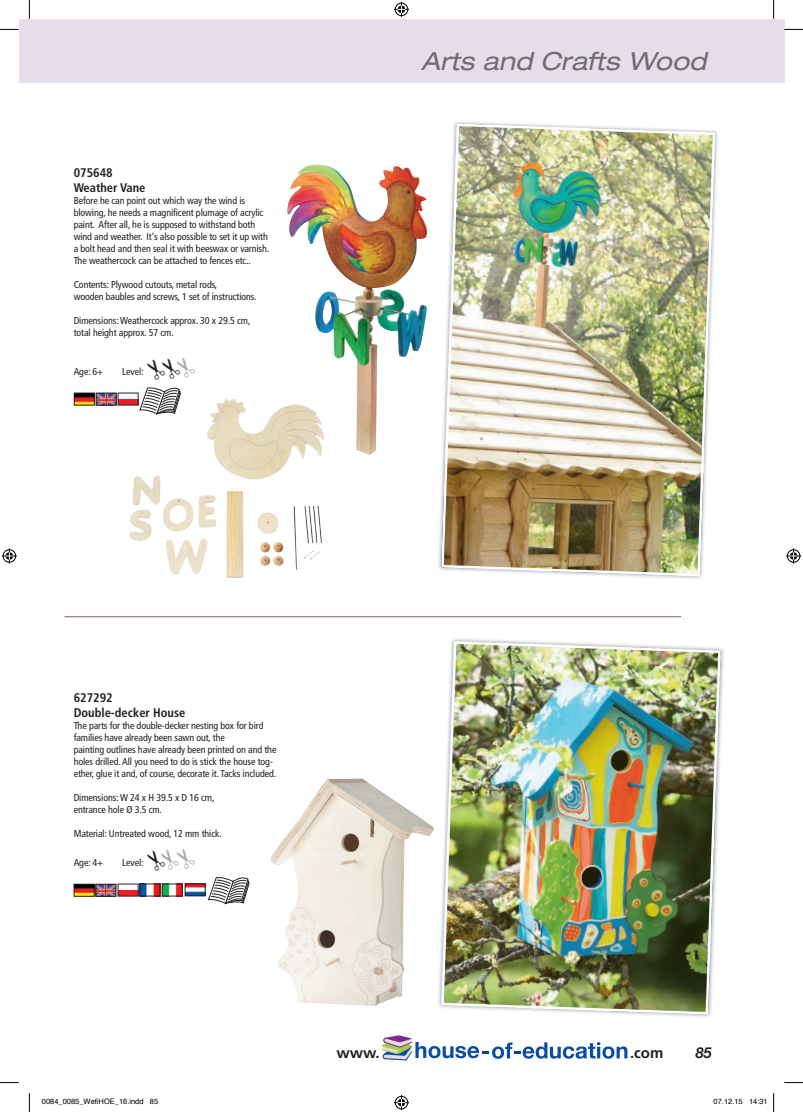
<style>
.page{position:relative;width:803px;height:1112px;background:#fff}
.page>*{position:absolute;margin:0;border:0;box-sizing:border-box;transform-origin:0 0}
.t1{font:italic expanded 25px "Helvetica Neue LT";color:#6c6d70}
.t2{font:700 15px "Frutiger LT";color:#231f20}
.t3{font:italic 700 15px "Helvetica Neue";color:#231f20;scale:.95 1}
.t4{font:700 condensed 12.5px/15px "Frutiger";color:#231f20}
.t5{font:condensed 10px/12px "Frutiger";letter-spacing:-.01em;color:#231f20}
.t6{font:7.5px "Helvetica";color:#000}
</style>
<div class="page">
<svg style="left:380px;top:1035px;width:247px;height:25px"></svg>
<div style="left:19px;top:19px;width:765px;height:64px;background:#e5dde9"></div>
<hr style="left:64px;top:616px;width:617px;height:1px;background:#82588e">
<div style="left:118px;top:399px;width:20px;height:6px;background:#ee1d23"></div>
<img style="left:76px;top:394px;width:17px;height:9px">
<div style="left:74px;top:392px;width:21px;height:13px;border:1px solid #231f20"></div>
<img style="left:98px;top:394px;width:17px;height:9px">
<div style="left:96px;top:392px;width:21px;height:13px;border:1px solid #231f20"></div>
<img style="left:440px;top:122px;width:277px;height:455px">
<img style="left:287px;top:164px;width:140px;height:291px">
<img style="left:129px;top:476px;width:10px;height:65px">
<img style="left:440px;top:639px;width:282px;height:376px">
<img style="left:270px;top:778px;width:164px;height:227px">
<div style="left:118px;top:890px;width:20px;height:5px;background:#ee1d23"></div>
<svg style="left:208px;top:877px;width:42px;height:26px"></svg>
<img style="left:76px;top:885px;width:16px;height:9px">
<div style="left:74px;top:883px;width:20px;height:13px;border:1px solid #231f20"></div>
<img style="left:98px;top:885px;width:16px;height:9px">
<div style="left:96px;top:883px;width:20px;height:13px;border:1px solid #231f20"></div>
<img style="left:142px;top:885px;width:16px;height:9px">
<img style="left:187px;top:885px;width:17px;height:9px">
<div style="left:185px;top:883px;width:21px;height:13px;border:1px solid #231f20"></div>
<img style="left:164px;top:885px;width:17px;height:9px">
<div style="left:162px;top:883px;width:21px;height:13px;border:1px solid #231f20"></div>
<svg style="left:0;top:29px;width:19px;height:1px"></svg>
<svg style="left:784px;top:29px;width:19px;height:1px"></svg>
<svg style="left:29px;top:0;width:1px;height:19px"></svg>
<svg style="left:29px;top:1093px;width:1px;height:18px"></svg>
<svg style="left:773px;top:0;width:1px;height:19px"></svg>
<svg style="left:773px;top:1093px;width:1px;height:18px"></svg>
<svg style="left:394px;top:2px;width:15px;height:15px"></svg>
<div style="left:394px;top:1094px;width:15px;height:16px;border:3px solid #fff;border-radius:50%"></div>
<svg style="left:394px;top:1094px;width:15px;height:15px"></svg>
<svg style="left:2px;top:548px;width:15px;height:15px"></svg>
<svg style="left:786px;top:548px;width:15px;height:15px"></svg>
<svg style="left:139px;top:356px;width:201px;height:222px"></svg>
<p class="t4" style="left:74px;top:165px;width:73px">075648<br>Weather Vane</p>
<p class="t5" style="left:74px;top:195px;width:197px">Before he can point out which way the wind is blowing, he needs a magnificent plumage of acrylic paint. After all, he is supposed to withstand both wind and weather. It‘s also possible to set it up with a bolt head and then seal it with beeswax or varnish.<br>The weathercock can be attached to fences etc..</p>
<p class="t5" style="left:74px;top:279px;width:184px">Contents: Plywood cutouts, metal rods,<br>wooden baubles and screws, 1 set of instructions.</p>
<p class="t5" style="left:74px;top:315px;width:178px">Dimensions: Weathercock approx. 30 x 29.5 cm, total height approx. 57 cm.</p>
<p class="t5" style="left:74px;top:365px;width:31px">Age: 6+</p>
<p class="t5" style="left:122px;top:365px;width:23px">Level:</p>
<p class="t1" style="left:421px;top:46px;width:287px">Arts and Crafts Wood</p>
<p class="t4" style="left:74px;top:690px;width:113px">627292<br>Double-decker House</p>
<p class="t5" style="left:74px;top:719px;width:204px">The parts for the double-decker nesting box for bird families have already been sawn out, the<br>painting outlines have already been printed on and the holes drilled. All you need to do is stick the house tog&shy;ether, glue it and, of course, decorate it. Tacks included.</p>
<p class="t5" style="left:74px;top:791px;width:142px">Dimensions: W 24 x H 39.5 x D 16 cm, entrance hole Ø 3.5 cm.</p>
<p class="t5" style="left:74px;top:827px;width:150px">Material: Untreated wood, 12 mm thick.</p>
<p class="t5" style="left:74px;top:856px;width:31px">Age: 4+</p>
<p class="t5" style="left:122px;top:856px;width:23px">Level:</p>
<p class="t2" style="left:336px;top:1043px;width:45px">www.</p>
<p class="t2" style="left:630px;top:1043px;width:35px">.com</p>
<p class="t3" style="left:696px;top:1040px;width:18px">85</p>
<p class="t6" style="left:42px;top:1095px;width:118px">0084_0085_WefiHOE_16.indd 85</p>
<p class="t6" style="left:713px;top:1095px;width:56px">07.12.15 14:31</p>
</div>
